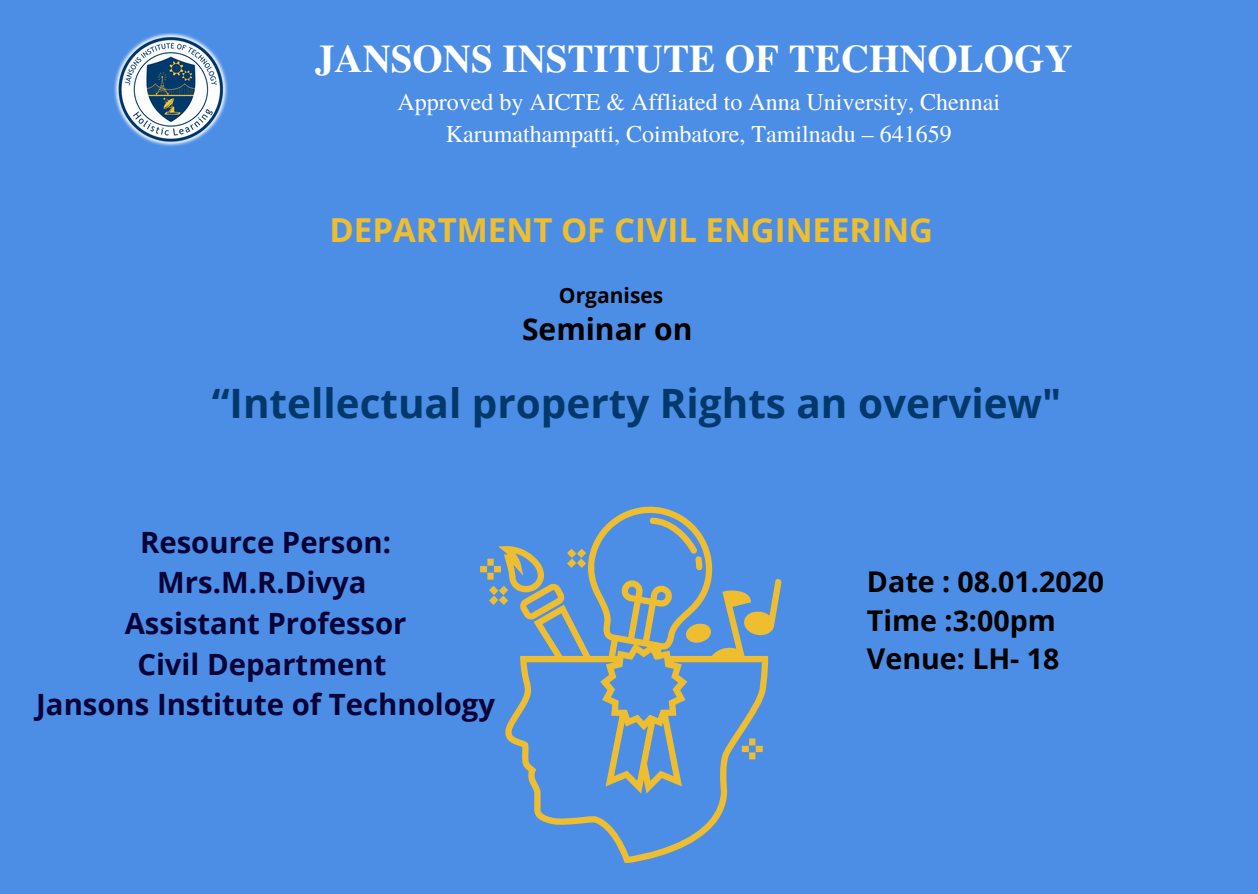
<style>
.page{position:relative;width:1258px;height:894px;background:#fff}
.page>*{position:absolute;margin:0;border:0;box-sizing:border-box;transform-origin:0 0}
.t1{font:700 40.5px "Open Sans";color:#02396c}
.t2{font:700 39px "Te X Gyre Termes";color:#fff}
.t3{font:700 33px "Open Sans";color:#efbe30}
.t4{font:700 30px "Open Sans";color:#000}
.t5{font:700 29.4px/40.5px "Open Sans";color:#080337;text-align:center}
.t6{font:700 28.5px/38.4px "Open Sans";color:#000}
.t7{font:24px/32.1px "Te X Gyre Termes";color:#fff;text-align:center}
.t8{font:700 21px "Open Sans";color:#000}
</style>
<div class="page">
<div style="left:0;top:0;width:1258px;height:893px;background:#4c8ee6"></div>
<img style="left:114px;top:33px;width:114px;height:113px">
<svg style="left:480px;top:506px;width:302px;height:356px"></svg>
<h2 class="t2" style="left:315px;top:28px;width:759px">JANSONS INSTITUTE OF TECHNOLOGY</h2>
<p class="t7" style="left:397px;top:84px;width:604px">Approved by AICTE &amp; Affliated to Anna University, Chennai<br>Karumathampatti, Coimbatore, Tamilnadu – 641659</p>
<h3 class="t3" style="left:329px;top:207px;width:605px">DEPARTMENT OF CIVIL ENGINEERING</h3>
<p class="t8" style="left:559px;top:280px;width:106px">Organises</p>
<p class="t4" style="left:522px;top:308px;width:172px">Seminar on</p>
<h1 class="t1" style="left:212px;top:374px;width:851px">“Intellectual property Rights an overview"</h1>
<p class="t5" style="left:36px;top:521px;width:460px">Resource Person:<br>Mrs.M.R.Divya<br>Assistant Professor<br>Civil Department<br>Jansons Institute of Technology</p>
<p class="t6" style="left:867px;top:562px;width:239px">Date : 08.01.2020<br>Time :3:00pm<br>Venue: LH- 18</p>
</div>
